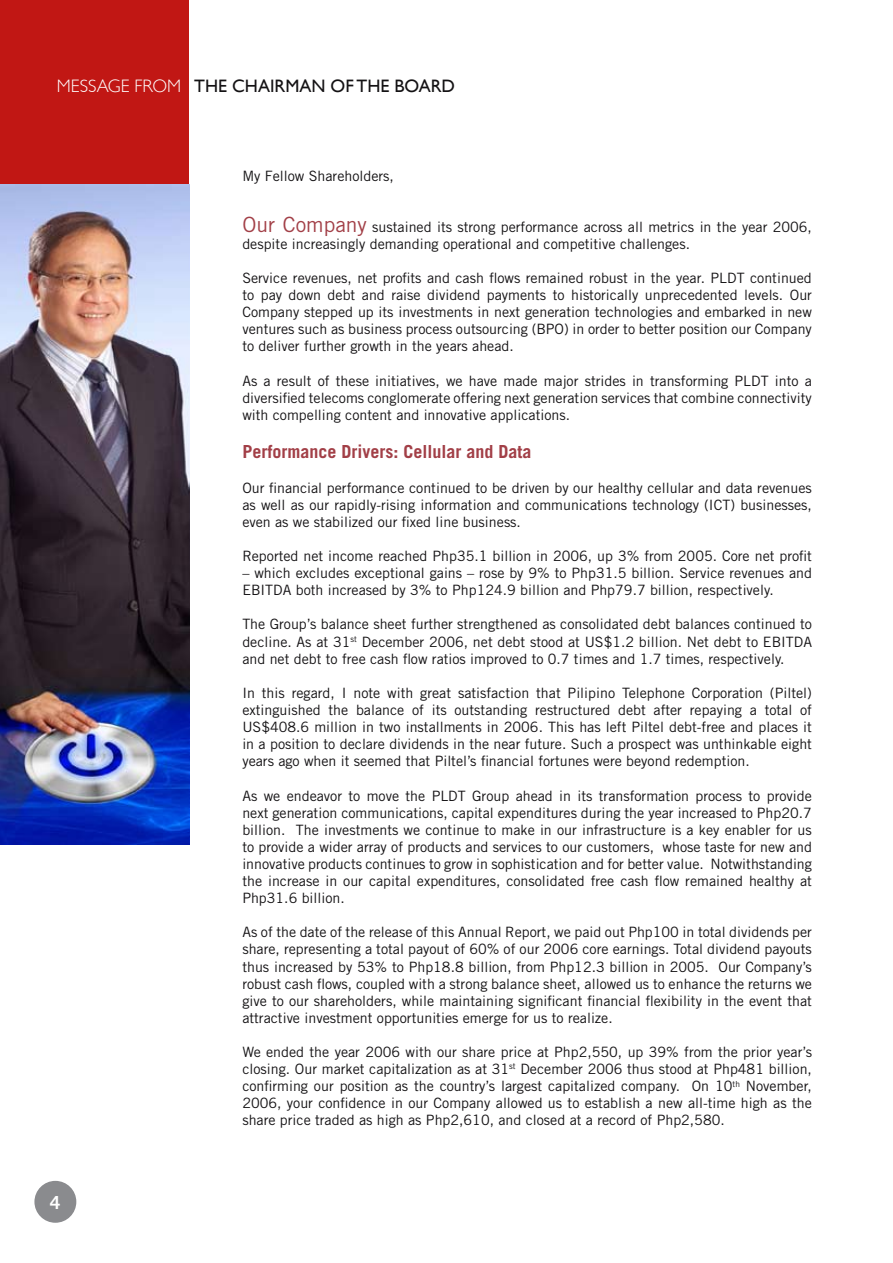
<style>
.page{position:relative;width:893px;height:1263px;background:#fff}
.page>*{position:absolute;margin:0;border:0;box-sizing:border-box;transform-origin:0 0}
.t1{font:700 18px "Trade Gothic";color:#a23f47}
.t2{font:18px "Gill Sans";color:#141214}
.t3{font:700 18px "Trade Gothic";color:#fff}
.t4{font:14.25px/17.1px "Trade Gothic";color:#141214;text-align:justify}
.s1{font-weight:300;color:#fff}
.s2{font-size:21px;color:#a23f47}
</style>
<div class="page">
<div style="left:0;top:0;width:189px;height:185px;background:#c11714"></div>
<img style="left:0;top:185px;width:189px;height:659px">
<div style="left:35px;top:1181px;width:41px;height:41px;background:#8a8b8e;border-radius:50%"></div>
<div style="left:34px;top:1181px;width:42px;height:42px;border:2px solid #8a8b8e;border-radius:50%"></div>
<p class="t2" style="left:57px;top:75px;width:400px"><span class="s1">MESSAGE FROM</span> THE CHAIRMAN OF THE BOARD</p>
<p class="t3" style="left:50px;top:1191px;width:12px">4</p>
<p class="t4" style="left:242px;top:167px;width:153px">My Fellow Shareholders,</p>
<p class="t4" style="left:242px;top:218px;width:571px"><span class="s2">Our Company</span> sustained its strong performance across all metrics in the year 2006, despite increasingly demanding operational and competitive challenges.</p>
<p class="t4" style="left:242px;top:269px;width:571px">Service revenues, net profits and cash flows remained robust in the year. PLDT continued to pay down debt and raise dividend payments to historically unprecedented levels. Our Company stepped up its investments in next generation technologies and embarked in new ventures such as business process outsourcing (BPO) in order to better position our Company to deliver further growth in the years ahead.</p>
<p class="t4" style="left:242px;top:372px;width:571px">As a result of these initiatives, we have made major strides in transforming PLDT into a diversified telecoms conglomerate offering next generation services that combine connectivity with compelling content and innovative applications.</p>
<p class="t1" style="left:242px;top:441px;width:291px">Performance Drivers: Cellular and Data</p>
<p class="t4" style="left:242px;top:479px;width:571px">Our financial performance continued to be driven by our healthy cellular and data revenues as well as our rapidly-rising information and communications technology (ICT) businesses, even as we stabilized our fixed line business.</p>
<p class="t4" style="left:242px;top:547px;width:571px">Reported net income reached Php35.1 billion in 2006, up 3% from 2005. Core net profit</p>
<p class="t4" style="left:242px;top:564px;width:571px">– which excludes exceptional gains – rose by 9% to Php31.5 billion. Service revenues and<br>EBITDA both increased by 3% to Php124.9 billion and Php79.7 billion, respectively.</p>
<p class="t4" style="left:242px;top:616px;width:571px">The Group’s balance sheet further strengthened as consolidated debt balances continued to decline. As at 31<sup>st</sup> December 2006, net debt stood at US$1.2 billion. Net debt to EBITDA and net debt to free cash flow ratios improved to 0.7 times and 1.7 times, respectively.</p>
<p class="t4" style="left:242px;top:684px;width:571px">In this regard, I note with great satisfaction that Pilipino Telephone Corporation (Piltel) extinguished the balance of its outstanding restructured debt after repaying a total of US$408.6 million in two installments in 2006. This has left Piltel debt-free and places it in a position to declare dividends in the near future. Such a prospect was unthinkable eight years ago when it seemed that Piltel’s financial fortunes were beyond redemption.</p>
<p class="t4" style="left:242px;top:787px;width:571px">As we endeavor to move the PLDT Group ahead in its transformation process to provide next generation communications, capital expenditures during the year increased to Php20.7 billion. The investments we continue to make in our infrastructure is a key enabler for us to provide a wider array of products and services to our customers, whose taste for new and innovative products continues to grow in sophistication and for better value. Notwithstanding the increase in our capital expenditures, consolidated free cash flow remained healthy at Php31.6 billion.</p>
<p class="t4" style="left:242px;top:923px;width:571px">As of the date of the release of this Annual Report, we paid out Php100 in total dividends per share, representing a total payout of 60% of our 2006 core earnings. Total dividend payouts thus increased by 53% to Php18.8 billion, from Php12.3 billion in 2005. Our Company’s robust cash flows, coupled with a strong balance sheet, allowed us to enhance the returns we give to our shareholders, while maintaining significant financial flexibility in the event that attractive investment opportunities emerge for us to realize.</p>
<p class="t4" style="left:242px;top:1043px;width:571px">We ended the year 2006 with our share price at Php2,550, up 39% from the prior year’s closing. Our market capitalization as at 31<sup>st</sup> December 2006 thus stood at Php481 billion, confirming our position as the country’s largest capitalized company. On 10<sup>th</sup> November, 2006, your confidence in our Company allowed us to establish a new all-time high as the share price traded as high as Php2,610, and closed at a record of Php2,580.</p>
</div>
